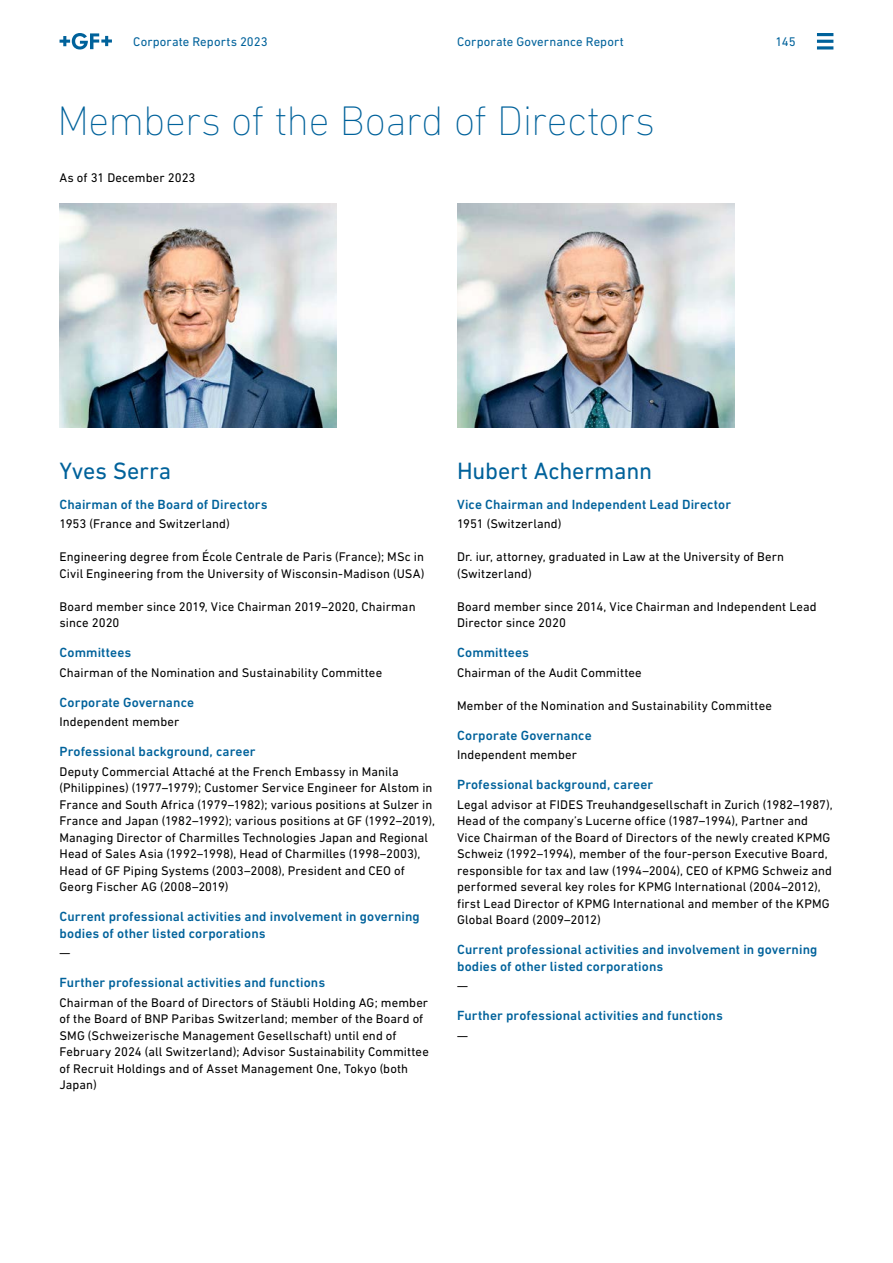
<style>
.page{position:relative;width:893px;height:1263px;background:#fff}
.page>*{position:absolute;margin:0;border:0;box-sizing:border-box;transform-origin:0 0}
.H1__first_line_on_gr{font:200 42px "DIN Next W1 G";letter-spacing:-.015em;color:#00629b}
.H2__first_line_on_gr{font:24px "DIN Next W1 G";letter-spacing:-.01em;color:#00629b}
.H3__first_line_on_gr{font:500 13.5px/16.5px "DIN Next W1 G";letter-spacing:.01em;color:#00629b}
.Copy__left{font:12.75px/16.5px "DIN Next W1 G";letter-spacing:.01em;color:#000}
.t1{font:12.75px "DIN Next W1 G";letter-spacing:.01em;color:#00629b}
.Copy{font:12.75px "DIN Next W1 G";letter-spacing:.01em;color:#000}
</style>
<div class="page">
<svg style="left:60px;top:33px;width:52px;height:17px"></svg>
<hr style="left:817px;top:33px;width:16px;height:3px;background:#00629b">
<svg style="left:817px;top:46px;width:16px;height:4px"></svg>
<hr style="left:817px;top:40px;width:16px;height:3px;background:#00629b">
<img style="left:60px;top:204px;width:276px;height:224px">
<img style="left:457px;top:204px;width:277px;height:224px">
<p class="t1" style="left:133px;top:35px;width:136px">Corporate Reports 2023</p>
<p class="t1" style="left:457px;top:35px;width:168px">Corporate Governance Report</p>
<p class="t1" style="left:775px;top:35px;width:22px">145</p>
<p class="H1__first_line_on_gr" style="left:57px;top:97px;width:599px">Members of the Board of Directors</p>
<p class="Copy" style="left:60px;top:170px;width:137px">As of 31 December 2023</p>
<p class="H2__first_line_on_gr" style="left:60px;top:456px;width:113px">Yves Serra</p>
<p class="H3__first_line_on_gr" style="left:60px;top:496px;width:209px">Chairman of the Board of Directors</p>
<p class="Copy__left" style="left:60px;top:515px;width:172px">1953 (France and Switzerland)</p>
<p class="Copy__left" style="left:60px;top:548px;width:366px">Engineering degree from École Centrale de Paris (France); MSc in<br>Civil Engineering from the University of Wisconsin-Madison (USA)</p>
<p class="Copy__left" style="left:60px;top:598px;width:358px">Board member since 2019, Vice Chairman 2019–2020, Chairman since 2020</p>
<p class="H3__first_line_on_gr" style="left:60px;top:644px;width:73px">Committees</p>
<p class="Copy__left" style="left:60px;top:664px;width:324px">Chairman of the Nomination and Sustainability Committee</p>
<p class="H3__first_line_on_gr" style="left:60px;top:694px;width:136px">Corporate Governance</p>
<p class="Copy__left" style="left:60px;top:713px;width:121px">Independent member</p>
<p class="H3__first_line_on_gr" style="left:60px;top:743px;width:198px">Professional background, career</p>
<p class="Copy__left" style="left:60px;top:763px;width:377px">Deputy Commercial Attaché at the French Embassy in Manila (Philippines) (1977–1979); Customer Service Engineer for Alstom in France and South Africa (1979–1982); various positions at Sulzer in France and Japan (1982–1992); various positions at GF (1992–2019), Managing Director of Charmilles Technologies Japan and Regional Head of Sales Asia (1992–1998), Head of Charmilles (1998–2003), Head of GF Piping Systems (2003–2008), President and CEO of Georg Fischer AG (2008–2019)</p>
<p class="H3__first_line_on_gr" style="left:60px;top:908px;width:362px">Current professional activities and involvement in governing bodies of other listed corporations</p>
<p class="Copy__left" style="left:60px;top:944px;width:12px">—</p>
<p class="H3__first_line_on_gr" style="left:60px;top:974px;width:267px">Further professional activities and functions</p>
<p class="Copy__left" style="left:60px;top:994px;width:371px">Chairman of the Board of Directors of Stäubli Holding AG; member of the Board of BNP Paribas Switzerland; member of the Board of SMG (Schweizerische Management Gesellschaft) until end of February 2024 (all Switzerland); Advisor Sustainability Committee of Recruit Holdings and of Asset Management One, Tokyo (both Japan)</p>
<p class="H2__first_line_on_gr" style="left:457px;top:456px;width:197px">Hubert Achermann</p>
<p class="H3__first_line_on_gr" style="left:457px;top:496px;width:276px">Vice Chairman and Independent Lead Director</p>
<p class="Copy__left" style="left:457px;top:515px;width:106px">1951 (Switzerland)</p>
<p class="Copy__left" style="left:457px;top:548px;width:328px">Dr. iur, attorney, graduated in Law at the University of Bern (Switzerland)</p>
<p class="Copy__left" style="left:457px;top:598px;width:361px">Board member since 2014, Vice Chairman and Independent Lead<br>Director since 2020</p>
<p class="H3__first_line_on_gr" style="left:457px;top:644px;width:73px">Committees</p>
<p class="Copy__left" style="left:457px;top:664px;width:186px">Chairman of the Audit Committee</p>
<p class="Copy__left" style="left:457px;top:697px;width:316px">Member of the Nomination and Sustainability Committee</p>
<p class="H3__first_line_on_gr" style="left:457px;top:727px;width:136px">Corporate Governance</p>
<p class="Copy__left" style="left:457px;top:746px;width:121px">Independent member</p>
<p class="H3__first_line_on_gr" style="left:457px;top:776px;width:198px">Professional background, career</p>
<p class="Copy__left" style="left:457px;top:796px;width:377px">Legal advisor at FIDES Treuhandgesellschaft in Zurich (1982–1987), Head of the company’s Lucerne office (1987–1994), Partner and Vice Chairman of the Board of Directors of the newly created KPMG Schweiz (1992–1994), member of the four-person Executive Board, responsible for tax and law (1994–2004), CEO of KPMG Schweiz and performed several key roles for KPMG International (2004–2012), first Lead Director of KPMG International and member of the KPMG Global Board (2009–2012)</p>
<p class="H3__first_line_on_gr" style="left:457px;top:941px;width:362px">Current professional activities and involvement in governing bodies of other listed corporations</p>
<p class="Copy__left" style="left:457px;top:977px;width:12px">—</p>
<p class="H3__first_line_on_gr" style="left:457px;top:1007px;width:267px">Further professional activities and functions</p>
<p class="Copy__left" style="left:457px;top:1027px;width:12px">—</p>
</div>
